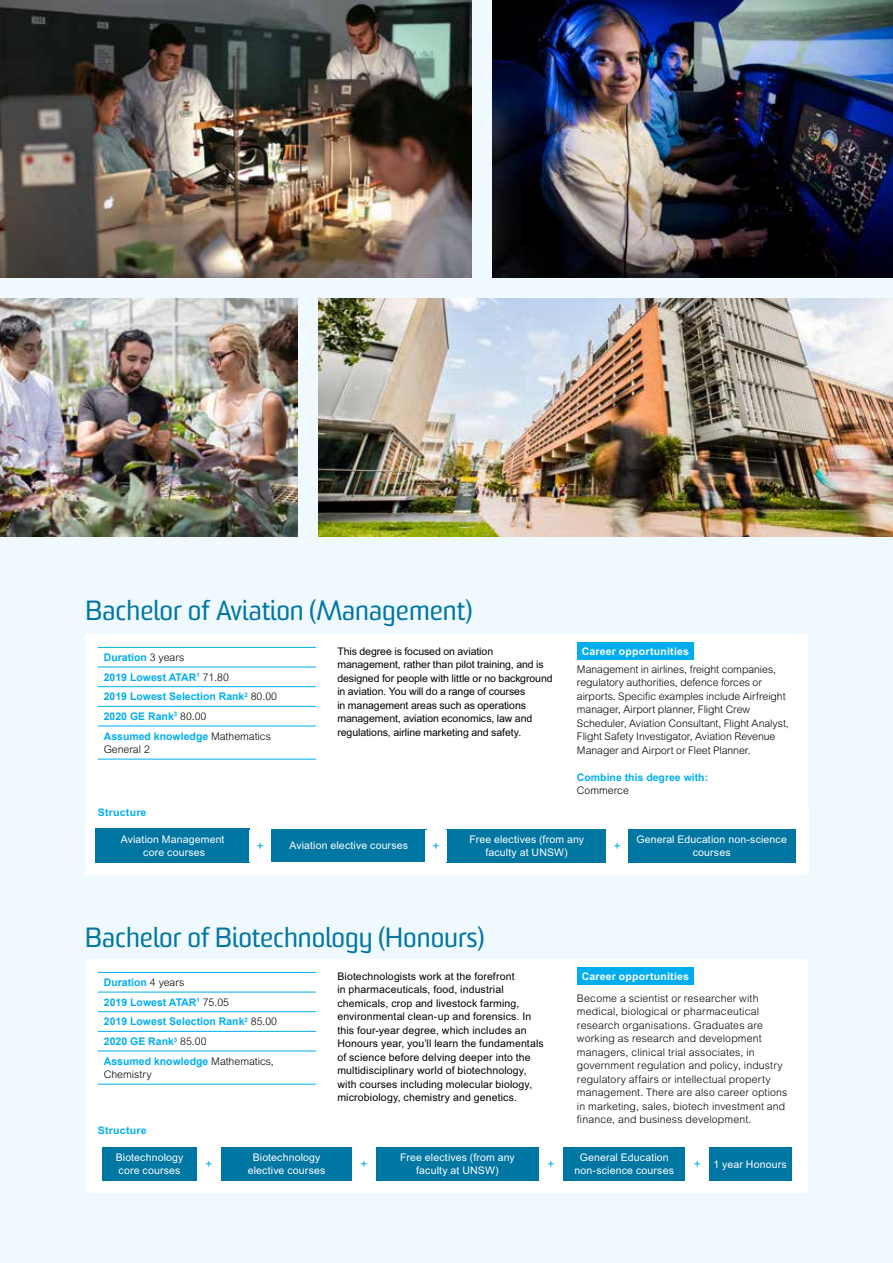
<style>
.page{position:relative;width:893px;height:1263px;background:#eff9fe}
.page>*{position:absolute;margin:0;border:0;box-sizing:border-box;transform-origin:0 0}
.t1{font:27px "Sommet";color:#0076a3}
.t2{font:12px "Arial MT Std";color:#00aeef}
.t3{font:300 10.5px/13.5px "Arial MT Std";letter-spacing:.01em;color:#000}
.t4{font:10.5px/13.5px "Arial MT Std";letter-spacing:.01em;color:#000}
.t5{font:10.5px/13.5px "Arial MT Std";letter-spacing:.015em;color:#fff;text-align:center}
.t6{font:700 10.5px/19.6px "Arial";color:#00aeef}
.t7{font:700 10.5px "Arial MT Std";letter-spacing:.02em;color:#fff}
.t8{font:700 10.5px "Arial MT Std";color:#00aeef}
.t9{font:700 10.5px "Arial MT Std";letter-spacing:.02em;color:#00aeef}
.s1{font-family:"Arial MT Std";font-weight:300;color:#000}
.s2{font-size:12px;color:#00aeef}
</style>
<div class="page">
<div style="left:85px;top:634px;width:723px;height:174px;background:#fff"></div>
<hr style="left:98px;top:647px;width:218px;height:1px;background:#00aeef">
<hr style="left:98px;top:667px;width:218px;height:1px;background:#00aeef">
<hr style="left:98px;top:686px;width:218px;height:1px;background:#00aeef">
<hr style="left:98px;top:706px;width:218px;height:1px;background:#00aeef">
<hr style="left:98px;top:726px;width:218px;height:1px;background:#00aeef">
<hr style="left:98px;top:759px;width:218px;height:1px;background:#00aeef">
<div style="left:577px;top:642px;width:117px;height:17px;background:#00aeef"></div>
<div style="left:86px;top:1111px;width:722px;height:82px;background:#fff"></div>
<div style="left:85px;top:959px;width:723px;height:178px;background:#fff"></div>
<hr style="left:98px;top:972px;width:218px;height:1px;background:#00aeef">
<hr style="left:98px;top:992px;width:218px;height:1px;background:#00aeef">
<hr style="left:98px;top:1011px;width:218px;height:1px;background:#00aeef">
<hr style="left:98px;top:1031px;width:218px;height:1px;background:#00aeef">
<hr style="left:98px;top:1051px;width:218px;height:1px;background:#00aeef">
<hr style="left:98px;top:1084px;width:218px;height:1px;background:#00aeef">
<div style="left:577px;top:967px;width:117px;height:17px;background:#00aeef"></div>
<div style="left:85px;top:808px;width:723px;height:66px;background:#fff"></div>
<div style="left:85px;top:1105px;width:62px;height:41px;background:#fff"></div>
<img style="left:0;top:0;width:471px;height:277px">
<img style="left:319px;top:299px;width:574px;height:238px">
<img style="left:493px;top:0;width:400px;height:277px">
<img style="left:0;top:299px;width:298px;height:238px">
<div style="left:96px;top:829px;width:154px;height:34px;background:#0076a3"></div>
<div style="left:102px;top:1147px;width:96px;height:34px;background:#0076a3"></div>
<div style="left:271px;top:829px;width:156px;height:33px;background:#0076a3"></div>
<div style="left:221px;top:1147px;width:132px;height:34px;background:#0076a3"></div>
<div style="left:447px;top:829px;width:160px;height:33px;background:#0076a3"></div>
<div style="left:376px;top:1147px;width:163px;height:34px;background:#0076a3"></div>
<div style="left:628px;top:829px;width:167px;height:33px;background:#0076a3"></div>
<div style="left:563px;top:1147px;width:123px;height:34px;background:#0076a3"></div>
<div style="left:709px;top:1147px;width:82px;height:34px;background:#0076a3"></div>
<div style="left:425px;top:830px;width:22px;height:31px;background:#fff"></div>
<h1 class="t1" style="left:86px;top:594px;width:388px">Bachelor of Aviation (Management)</h1>
<p class="t6" style="left:104px;top:648px;width:175px">Duration <span class="s1">3 years<br></span>2019 Lowest ATAR<sup>1</sup> <span class="s1">71.80<br></span>2019 Lowest Selection Rank<sup>2</sup> <span class="s1">80.00<br></span>2020 GE Rank<sup>3</sup> <span class="s1">80.00<br></span>Assumed knowledge <span class="s1">Mathematics</span></p>
<p class="t3" style="left:104px;top:743px;width:48px">General 2</p>
<p class="t9" style="left:98px;top:806px;width:50px">Structure</p>
<p class="t4" style="left:337px;top:644px;width:217px">This degree is focused on aviation management, rather than pilot training, and is designed for people with little or no background in aviation. You will do a range of courses<br>in management areas such as operations management, aviation economics, law and regulations, airline marketing and safety.</p>
<p class="t7" style="left:582px;top:645px;width:109px">Career opportunities</p>
<p class="t3" style="left:577px;top:662px;width:213px">Management in airlines, freight companies, regulatory authorities, defence forces or airports. Specific examples include Airfreight manager, Airport planner, Flight Crew Scheduler, Aviation Consultant, Flight Analyst, Flight Safety Investigator, Aviation Revenue Manager and Airport or Fleet Planner.</p>
<p class="t8" style="left:577px;top:771px;width:133px">Combine this degree with:</p>
<p class="t3" style="left:577px;top:784px;width:53px">Commerce</p>
<p class="t5" style="left:121px;top:832px;width:105px">Aviation Management core courses</p>
<p class="t5" style="left:469px;top:832px;width:116px">Free electives (from any faculty at UNSW)</p>
<p class="t5" style="left:289px;top:839px;width:120px">Aviation elective courses</p>
<p class="t2" style="left:257px;top:839px;width:9px">+</p>
<p class="t2" style="left:433px;top:839px;width:9px">+</p>
<p class="t2" style="left:614px;top:839px;width:9px">+</p>
<p class="t5" style="left:636px;top:832px;width:152px">General Education non-science courses</p>
<h1 class="t1" style="left:85px;top:920px;width:400px">Bachelor of Biotechnology (Honours)</h1>
<p class="t6" style="left:104px;top:973px;width:175px">Duration <span class="s1">4 years<br></span>2019 Lowest ATAR<sup>1</sup> <span class="s1">75.05<br></span>2019 Lowest Selection Rank<sup>2</sup> <span class="s1">85.00<br></span>2020 GE Rank<sup>3</sup> <span class="s1">85.00<br></span>Assumed knowledge <span class="s1">Mathematics,</span></p>
<p class="t3" style="left:104px;top:1068px;width:49px">Chemistry</p>
<p class="t9" style="left:98px;top:1124px;width:50px">Structure</p>
<p class="t5" style="left:116px;top:1150px;width:69px;text-align:left">Biotechnology core courses</p>
<p class="t2" style="left:206px;top:1157px;width:9px">+</p>
<p class="t5" style="left:248px;top:1150px;width:79px">Biotechnology elective courses</p>
<p class="t4" style="left:337px;top:969px;width:208px">Biotechnologists work at the forefront<br>in pharmaceuticals, food, industrial chemicals, crop and livestock farming, environmental clean-up and forensics. In this four-year degree, which includes an Honours year, you’ll learn the fundamentals of science before delving deeper into the multidisciplinary world of biotechnology, with courses including molecular biology, microbiology, chemistry and genetics.</p>
<p class="t7" style="left:582px;top:970px;width:109px">Career opportunities</p>
<p class="t3" style="left:577px;top:991px;width:212px">Become a scientist or researcher with medical, biological or pharmaceutical research organisations. Graduates are working as research and development managers, clinical trial associates, in government regulation and policy, industry regulatory affairs or intellectual property management. There are also career options in marketing, sales, biotech investment and finance, and business development.</p>
<p class="t5" style="left:400px;top:1150px;width:116px">Free electives (from any faculty at UNSW)</p>
<p class="t5" style="left:574px;top:1150px;width:101px">General Education non-science courses</p>
<p class="t2" style="left:361px;top:1157px;width:9px">+</p>
<p class="t2" style="left:548px;top:1157px;width:9px">+</p>
<p class="t5" style="left:694px;top:1157px;width:94px"><span class="s2">+</span> 1 year Honours</p>
</div>
